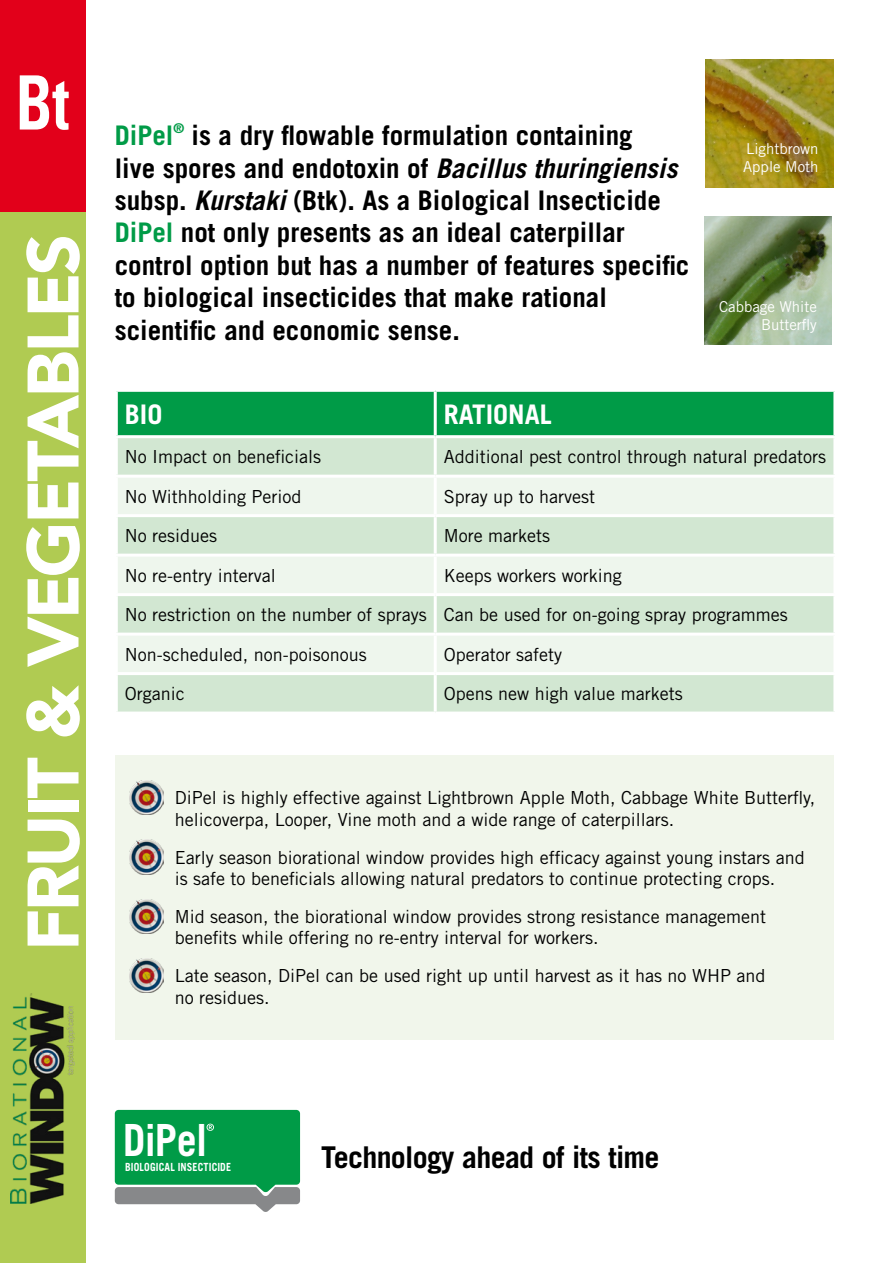
<style>
.page{position:relative;width:893px;height:1263px;background:#fff}
.page>*{position:absolute;margin:0;border:0;box-sizing:border-box;transform-origin:0 0}
.t1{font:700 condensed 75px "Univers";color:#fff;scale:.8 1}
.t2{font:900 72px "Avenir";letter-spacing:-.04em;color:#fff}
.t3{font:700 44.4px "Trade Gothic";color:#fff;scale:.9 1}
.t4{font:700 30px "Trade Gothic";letter-spacing:-.025em;color:#000}
.t5{font:700 27px/32.4px "Trade Gothic";color:#000}
.t6{font:700 27px "Trade Gothic";color:#fff}
.t7{font:18px/21.6px "Trade Gothic";color:#000}
.t8{font:15px/18px "Trade Gothic";color:#fff;text-align:right}
.t9{font:700 11.25px "Trade Gothic";letter-spacing:.01em;color:#fff;scale:.9 1}
.s1{color:#009b47}
.s2{font-style:italic}
.s3{font-size:42.6px}
</style>
<div class="page">
<img style="left:706px;top:60px;width:127px;height:127px">
<div style="left:118px;top:392px;width:715px;height:43px;background:#009b47"></div>
<div style="left:118px;top:438px;width:715px;height:273px;background:#d2e7d2"></div>
<svg style="left:118px;top:478px;width:715px;height:194px;background:#e2f0e2"></svg>
<hr style="left:434px;top:392px;width:3px;height:43px;background:#fff">
<hr style="left:434px;top:438px;width:3px;height:37px;background:#fff">
<hr style="left:115px;top:475px;width:320px;height:3px;background:#fff">
<hr style="left:435px;top:475px;width:401px;height:3px;background:#fff">
<hr style="left:434px;top:478px;width:3px;height:36px;background:#fff">
<hr style="left:115px;top:514px;width:320px;height:3px;background:#fff">
<hr style="left:435px;top:514px;width:401px;height:3px;background:#fff">
<hr style="left:434px;top:517px;width:3px;height:37px;background:#fff">
<hr style="left:115px;top:554px;width:320px;height:3px;background:#fff">
<hr style="left:435px;top:554px;width:401px;height:3px;background:#fff">
<hr style="left:434px;top:557px;width:3px;height:36px;background:#fff">
<hr style="left:115px;top:593px;width:320px;height:3px;background:#fff">
<hr style="left:435px;top:593px;width:401px;height:3px;background:#fff">
<hr style="left:434px;top:596px;width:3px;height:37px;background:#fff">
<hr style="left:115px;top:633px;width:320px;height:3px;background:#fff">
<hr style="left:435px;top:633px;width:401px;height:3px;background:#fff">
<hr style="left:434px;top:636px;width:3px;height:36px;background:#fff">
<hr style="left:115px;top:672px;width:320px;height:3px;background:#fff">
<hr style="left:435px;top:672px;width:401px;height:3px;background:#fff">
<hr style="left:434px;top:675px;width:3px;height:36px;background:#fff">
<div style="left:115px;top:755px;width:718px;height:285px;background:#f1f6eb"></div>
<img style="left:130px;top:781px;width:34px;height:34px">
<img style="left:130px;top:840px;width:34px;height:34px">
<img style="left:130px;top:899px;width:34px;height:34px">
<img style="left:130px;top:958px;width:34px;height:34px">
<img style="left:704px;top:217px;width:128px;height:127px">
<div style="left:0;top:0;width:85px;height:213px;background:#e2001a"></div>
<div style="left:0;top:213px;width:85px;height:1050px;background:#b0cb52"></div>
<img style="left:11px;top:993px;width:63px;height:210px">
<svg style="left:115px;top:1110px;width:185px;height:102px;background:#2fa164"></svg>
<h1 class="t1" style="left:16px;top:57px;width:68px">Bt</h1>
<h2 class="t2" style="left:-8px;top:951px;width:719px;rotate:-90deg">FRUIT &amp; VEGETABLES</h2>
<p class="t5" style="left:115px;top:119px;width:576px"><span class="s1">DiPel</span><sup>®</sup> is a dry flowable formulation containing<br>live spores and endotoxin of <span class="s2">Bacillus thuringiensis </span>subsp. <span class="s2">Kurstaki</span> (Btk). As a Biological Insecticide <span class="s1">DiPel</span> not only presents as an ideal caterpillar control option but has a number of features specific to biological insecticides that make rational scientific and economic sense.</p>
<p class="t8" style="left:743px;top:140px;width:77px;text-align:left">Lightbrown<br>Apple Moth</p>
<p class="t8" style="left:719px;top:297px;width:99px">Cabbage White<br>Butterfly</p>
<h3 class="t6" style="left:125px;top:398px;width:39px">BIO</h3>
<h3 class="t6" style="left:444px;top:398px;width:110px">RATIONAL</h3>
<p class="t7" style="left:125px;top:446px;width:198px">No Impact on beneficials</p>
<p class="t7" style="left:444px;top:446px;width:384px">Additional pest control through natural predators</p>
<p class="t7" style="left:125px;top:485px;width:178px">No Withholding Period</p>
<p class="t7" style="left:444px;top:485px;width:153px">Spray up to harvest</p>
<p class="t7" style="left:125px;top:525px;width:94px">No residues</p>
<p class="t7" style="left:444px;top:525px;width:108px">More markets</p>
<p class="t7" style="left:125px;top:564px;width:152px">No re-entry interval</p>
<p class="t7" style="left:125px;top:555px;width:664px;line-height:39.5px;text-indent:319px">Keeps workers working<br>No restriction on the number of sprays Can be used for on-going spray programmes<br>Non-scheduled, non-poisonous</p>
<p class="t7" style="left:444px;top:643px;width:120px">Operator safety</p>
<p class="t7" style="left:125px;top:683px;width:62px">Organic</p>
<p class="t7" style="left:444px;top:683px;width:240px">Opens new high value markets</p>
<p class="t7" style="left:175px;top:787px;width:642px">DiPel is highly effective against Lightbrown Apple Moth, Cabbage White Butterfly, helicoverpa, Looper, Vine moth and a wide range of caterpillars.</p>
<p class="t7" style="left:175px;top:846px;width:631px">Early season biorational window provides high efficacy against young instars and is safe to beneficials allowing natural predators to continue protecting crops.</p>
<p class="t7" style="left:175px;top:905px;width:593px">Mid season, the biorational window provides strong resistance management benefits while offering no re-entry interval for workers.</p>
<p class="t7" style="left:175px;top:964px;width:592px">Late season, DiPel can be used right up until harvest as it has no WHP and no residues.</p>
<h3 class="t3" style="left:123px;top:1112px;width:95px">D<span class="s3">i</span>Pel</h3>
<p class="t9" style="left:125px;top:1160px;width:119px">BIOLOGICAL INSECTICIDE</p>
<h3 class="t4" style="left:321px;top:1139px;width:340px">Technology ahead of its time</h3>
</div>
